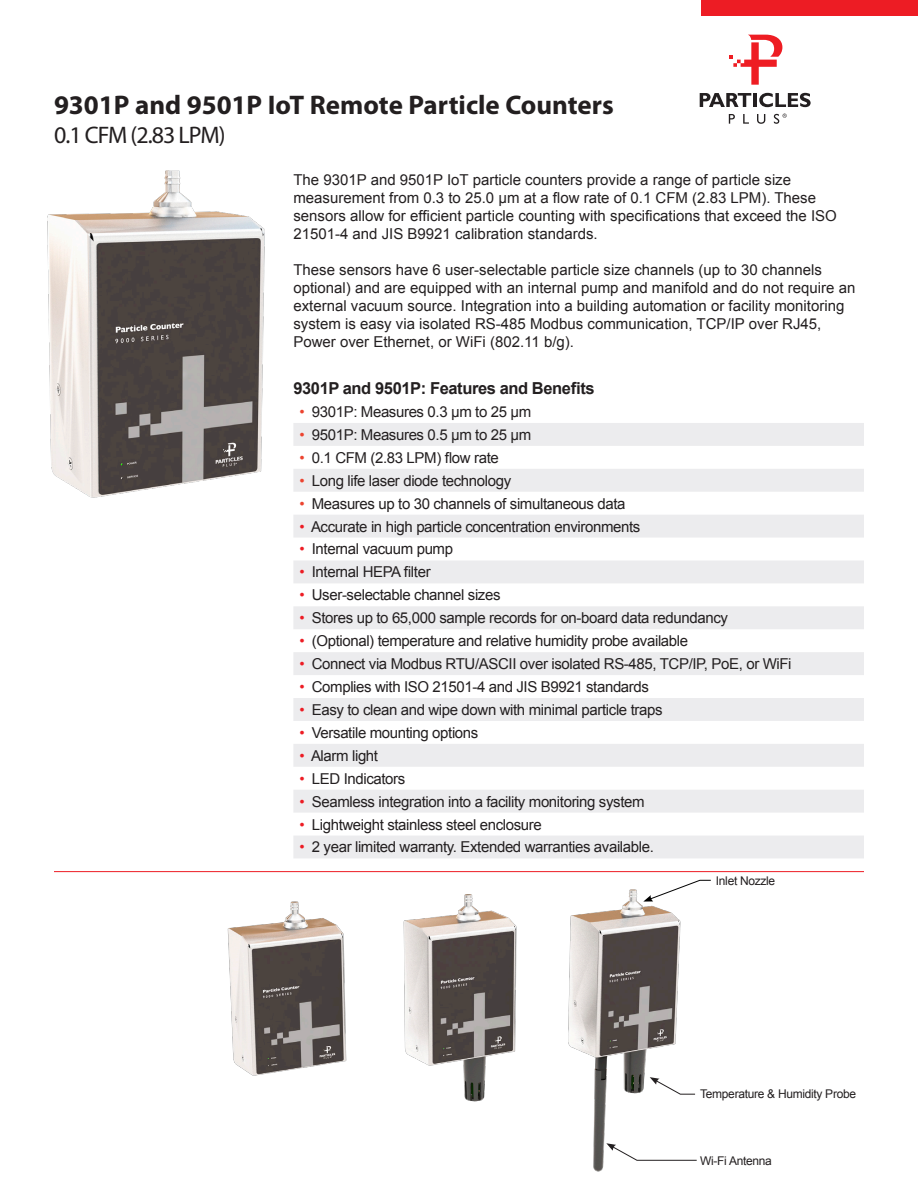
<style>
.page{position:relative;width:918px;height:1188px;background:#fff}
.page>*{position:absolute;margin:0;border:0;box-sizing:border-box;transform-origin:0 0}
.t1{font:700 27px "Myriad Pro";color:#231f20}
.t2{font:24px "Myriad Pro";letter-spacing:-.04em;color:#231f20}
.t3{font:700 16.5px "Arial";letter-spacing:-.025em;color:#231f20}
.t4{font:15px "Arial";letter-spacing:-.025em;color:#231f20}
.t5{font:15px/18px "Arial";color:#231f20}
.t6{font:12px "Arial";letter-spacing:-.025em;color:#231f20}
.s1{color:#ec432f}
.s2{color:#ed1c24}
</style>
<div class="page">
<svg style="left:729px;top:35px;width:53px;height:50px"></svg>
<svg style="left:729px;top:114px;width:6px;height:10px"></svg>
<svg style="left:743px;top:114px;width:6px;height:10px"></svg>
<svg style="left:757px;top:114px;width:8px;height:10px"></svg>
<svg style="left:774px;top:114px;width:13px;height:10px"></svg>
<svg style="left:700px;top:93px;width:51px;height:14px"></svg>
<hr style="left:753px;top:93px;width:4px;height:14px;background:#231f20">
<svg style="left:759px;top:93px;width:52px;height:14px"></svg>
<div style="left:701px;top:0;width:217px;height:15px;background:#ed1c24"></div>
<svg style="left:293px;top:423px;width:571px;height:435px;fill:#ececee"></svg>
<img style="left:47px;top:170px;width:218px;height:328px">
<hr style="left:54px;top:871px;width:810px;height:1px;background:#ed1c24">
<img style="left:227px;top:889px;width:454px;height:283px">
<svg style="left:643px;top:880px;width:68px;height:22px"></svg>
<svg style="left:650px;top:1077px;width:46px;height:18px"></svg>
<svg style="left:606px;top:1143px;width:91px;height:18px"></svg>
<p class="t1" style="left:54px;top:87px;width:561px">9301P and 9501P IoT Remote Particle Counters</p>
<p class="t2" style="left:54px;top:120px;width:173px">0.1 CFM (2.83 LPM)</p>
<p class="t5" style="left:293px;top:171px;width:545px">The 9301P and 9501P IoT particle counters provide a range of particle size measurement from 0.3 to 25.0 μm at a flow rate of 0.1 CFM (2.83 LPM). These sensors allow for efficient particle counting with specifications that exceed the ISO 21501-4 and JIS B9921 calibration standards.</p>
<p class="t5" style="left:293px;top:261px;width:563px">These sensors have 6 user-selectable particle size channels (up to 30 channels optional) and are equipped with an internal pump and manifold and do not require an external vacuum source. Integration into a building automation or facility monitoring system is easy via isolated RS-485 Modbus communication, TCP/IP over RJ45, Power over Ethernet, or WiFi (802.11 b/g).</p>
<p class="t3" style="left:293px;top:377px;width:303px">9301P and 9501P: Features and Benefits</p>
<p class="t4" style="left:299px;top:402px;width:233px"><span class="s1">•</span> 9301P: Measures 0.3 µm to 25 µm</p>
<p class="t4" style="left:299px;top:425px;width:233px"><span class="s1">•</span> 9501P: Measures 0.5 µm to 25 µm</p>
<p class="t4" style="left:299px;top:448px;width:201px"><span class="s1">•</span> 0.1 CFM (2.83 LPM) flow rate</p>
<p class="t4" style="left:299px;top:471px;width:213px"><span class="s1">•</span> Long life laser diode technology</p>
<p class="t4" style="left:299px;top:494px;width:328px"><span class="s1">•</span> Measures up to 30 channels of simultaneous data</p>
<p class="t4" style="left:299px;top:516px;width:342px"><span class="s2">•</span> Accurate in high particle concentration environments</p>
<p class="t4" style="left:299px;top:539px;width:155px"><span class="s2">•</span> Internal vacuum pump</p>
<p class="t4" style="left:299px;top:562px;width:133px"><span class="s2">•</span> Internal HEPA filter</p>
<p class="t4" style="left:299px;top:585px;width:203px"><span class="s2">•</span> User-selectable channel sizes</p>
<p class="t4" style="left:299px;top:608px;width:430px"><span class="s2">•</span> Stores up to 65,000 sample records for on-board data redundancy</p>
<p class="t4" style="left:299px;top:631px;width:390px"><span class="s2">•</span> (Optional) temperature and relative humidity probe available</p>
<p class="t4" style="left:299px;top:654px;width:494px"><span class="s2">•</span> Connect via Modbus RTU/ASCII over isolated RS-485, TCP/IP, PoE, or WiFi</p>
<p class="t4" style="left:299px;top:677px;width:351px"><span class="s2">•</span> Complies with ISO 21501-4 and JIS B9921 standards</p>
<p class="t4" style="left:299px;top:700px;width:365px"><span class="s2">•</span> Easy to clean and wipe down with minimal particle traps</p>
<p class="t4" style="left:299px;top:723px;width:181px"><span class="s2">•</span> Versatile mounting options</p>
<p class="t4" style="left:299px;top:746px;width:80px"><span class="s2">•</span> Alarm light</p>
<p class="t4" style="left:299px;top:769px;width:107px"><span class="s2">•</span> LED Indicators</p>
<p class="t4" style="left:299px;top:792px;width:347px"><span class="s2">•</span> Seamless integration into a facility monitoring system</p>
<p class="t4" style="left:299px;top:814px;width:244px"><span class="s2">•</span> Lightweight stainless steel enclosure</p>
<p class="t4" style="left:299px;top:837px;width:356px"><span class="s2">•</span> 2 year limited warranty. Extended warranties available.</p>
<p class="t6" style="left:716px;top:873px;width:61px">Inlet Nozzle</p>
<p class="t6" style="left:700px;top:1086px;width:157px">Temperature &amp; Humidity Probe</p>
<p class="t6" style="left:700px;top:1153px;width:73px">Wi-Fi Antenna</p>
</div>
